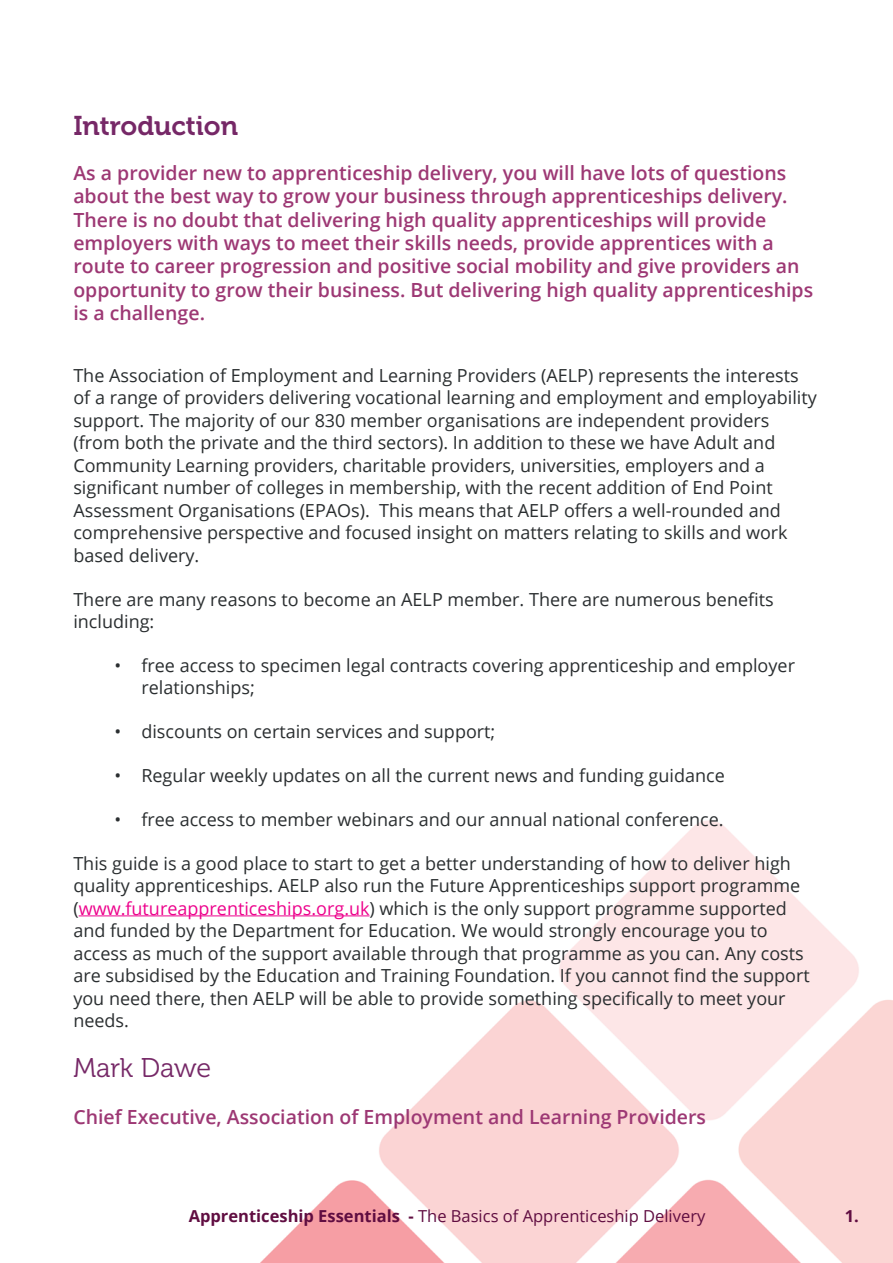
<style>
.page{position:relative;width:893px;height:1263px;background:#fff}
.page>*{position:absolute;margin:0;border:0;box-sizing:border-box;transform-origin:0 0}
.t1{font:27px "Museo 700";color:#762867}
.t2{font:27px "Museo 300";letter-spacing:-.005em;color:#762867}
.t3{font:600 19.5px/23.4px "Open Sans";color:#9d3874}
.t4{font:18px/22.5px "Open Sans";color:#2a2e30}
.t5{font:16.5px "Open Sans";color:#600d41}
.t6{font:700 16.5px "Open Sans";color:#600d41}
.s1{color:#ed028c}
.s2{font-weight:700}
</style>
<div class="page">
<img style="left:78px;top:820px;width:815px;height:443px">
<hr style="left:79px;top:915px;width:291px;height:1px;background:#ed028c">
<h1 class="t1" style="left:73px;top:111px;width:166px">Introduction</h1>
<p class="t3" style="left:73px;top:161px;width:741px">As a provider new to apprenticeship delivery, you will have lots of questions about the best way to grow your business through apprenticeships delivery.<br>There is no doubt that delivering high quality apprenticeships will provide employers with ways to meet their skills needs, provide apprentices with a route to career progression and positive social mobility and give providers an opportunity to grow their business. But delivering high quality apprenticeships is a challenge.</p>
<p class="t4" style="left:73px;top:364px;width:745px">The Association of Employment and Learning Providers (AELP) represents the interests of a range of providers delivering vocational learning and employment and employability support. The majority of our 830 member organisations are independent providers (from both the private and the third sectors). In addition to these we have Adult and Community Learning providers, charitable providers, universities, employers and a significant number of colleges in membership, with the recent addition of End Point Assessment Organisations (EPAOs). This means that AELP offers a well-rounded and comprehensive perspective and focused insight on matters relating to skills and work based delivery.</p>
<p class="t4" style="left:73px;top:587px;width:702px">There are many reasons to become an AELP member. There are numerous benefits including:</p>
<p class="t4" style="left:141px;top:654px;width:655px;text-indent:-27px">• free access to specimen legal contracts covering apprenticeship and employer relationships;</p>
<p class="t4" style="left:114px;top:720px;width:382px">• discounts on certain services and support;</p>
<p class="t4" style="left:114px;top:764px;width:612px">• Regular weekly updates on all the current news and funding guidance</p>
<p class="t4" style="left:114px;top:807px;width:611px">• free access to member webinars and our annual national conference.</p>
<p class="t4" style="left:73px;top:851px;width:738px">This guide is a good place to start to get a better understanding of how to deliver high quality apprenticeships. AELP also run the Future Apprenticeships support programme (<span class="s1">www.futureapprenticeships.org.uk</span>) which is the only support programme supported and funded by the Department for Education. We would strongly encourage you to access as much of the support available through that programme as you can. Any costs are subsidised by the Education and Training Foundation. If you cannot find the support you need there, then AELP will be able to provide something specifically to meet your needs.</p>
<h1 class="t2" style="left:73px;top:1053px;width:139px">Mark Dawe</h1>
<p class="t3" style="left:73px;top:1105px;width:634px">Chief Executive, Association of Employment and Learning Providers</p>
<p class="t5" style="left:189px;top:1204px;width:518px"><span class="s2">Apprenticeship Essentials -</span> The Basics of Apprenticeship Delivery</p>
<p class="t6" style="left:845px;top:1204px;width:16px">1.</p>
</div>
